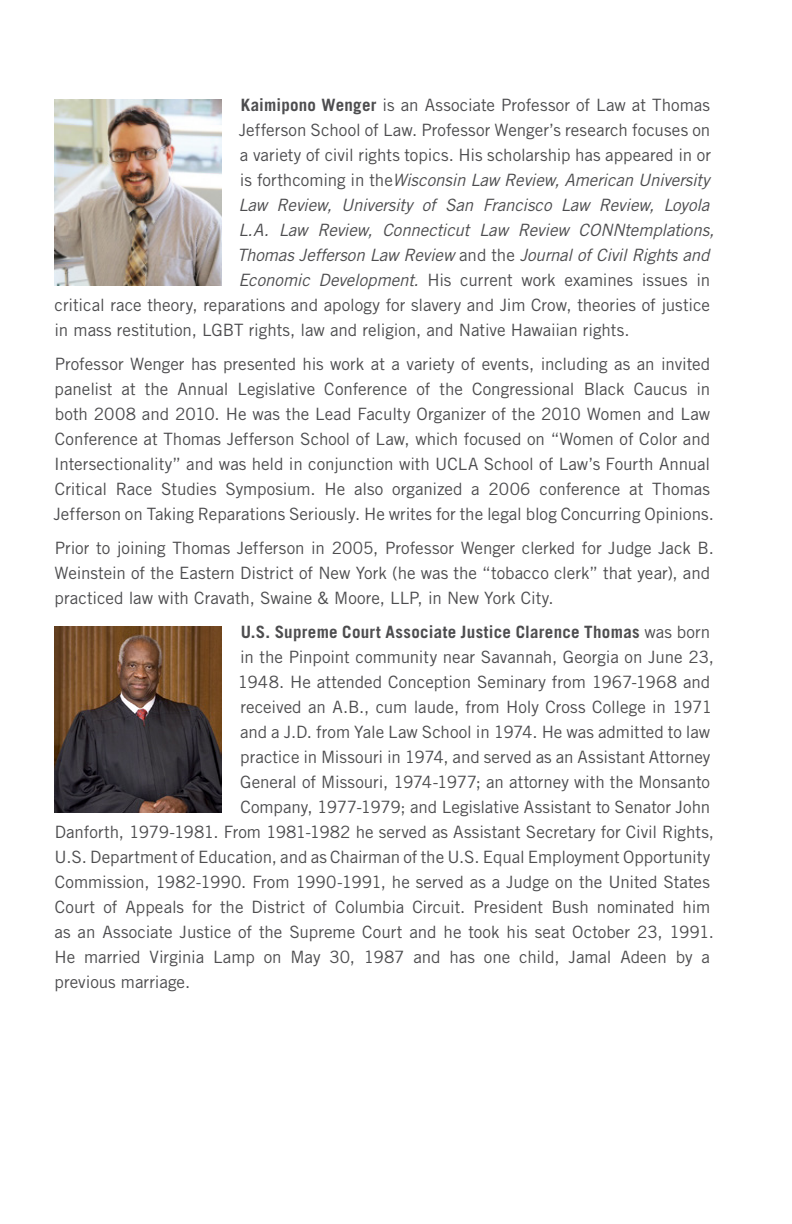
<style>
.page{position:relative;width:792px;height:1224px;background:#fff}
.page>*{position:absolute;margin:0;border:0;box-sizing:border-box;transform-origin:0 0}
.t1{font:17px/25px "Trade Gothic LT Std";letter-spacing:-.005em;color:#4d4d4f}
.t2{font:italic 17px "Trade Gothic LT Std";letter-spacing:-.01em;color:#4d4d4f}
.t3{font:700 17px "Trade Gothic LT Std";letter-spacing:.015em;color:#4d4d4f}
.s1{font-weight:700}
.s2{font-style:normal}
.s3{font-style:italic}
.s4{font-weight:400}
</style>
<div class="page">
<img style="left:54px;top:99px;width:167px;height:186px">
<img style="left:54px;top:626px;width:167px;height:186px">
<p class="t1" style="left:241px;top:93px;width:471px"><span class="s1">Kaimipono Wenger</span> is an Associate Professor of Law at Thomas</p>
<p class="t1" style="left:239px;top:118px;width:473px">Jefferson School of Law. Professor Wenger’s research focuses on</p>
<p class="t1" style="left:240px;top:143px;width:473px">a variety of civil rights topics. His scholarship has appeared in or</p>
<p class="t2" style="left:240px;top:170px;width:471px"><span class="s2">is forthcoming in the</span>Wisconsin Law Review, American University</p>
<p class="t2" style="left:239px;top:195px;width:472px">Law Review, University of San Francisco Law Review, Loyola</p>
<p class="t2" style="left:239px;top:220px;width:477px">L.A. Law Review, Connecticut Law Review CONNtemplations,</p>
<p class="t2" style="left:237px;top:245px;width:474px">Thomas Jefferson Law Review <span class="s2">and the</span> Journal of Civil Rights and</p>
<p class="t1" style="left:239px;top:268px;width:473px"><span class="s3">Economic Development.</span> His current work examines issues in</p>
<p class="t1" style="left:55px;top:293px;width:657px">critical race theory, reparations and apology for slavery and Jim Crow, theories of justice</p>
<p class="t1" style="left:55px;top:318px;width:577px">in mass restitution, LGBT rights, law and religion, and Native Hawaiian rights.</p>
<p class="t1" style="left:53px;top:352px;width:662px">Professor Wenger has presented his work at a variety of events, including as an invited panelist at the Annual Legislative Conference of the Congressional Black Caucus in both 2008 and 2010. He was the Lead Faculty Organizer of the 2010 Women and Law Conference at Thomas Jefferson School of Law, which focused on “Women of Color and Intersectionality” and was held in conjunction with UCLA School of Law’s Fourth Annual Critical Race Studies Symposium. He also organized a 2006 conference at Thomas Jefferson on Taking Reparations Seriously. He writes for the legal blog Concurring Opinions.</p>
<p class="t1" style="left:55px;top:536px;width:661px">Prior to joining Thomas Jefferson in 2005, Professor Wenger clerked for Judge Jack B.<br>Weinstein of the Eastern District of New York (he was the “tobacco clerk” that year), and practiced law with Cravath, Swaine &amp; Moore, LLP, in New York City.</p>
<p class="t3" style="left:241px;top:622px;width:471px">U.S. Supreme Court Associate Justice Clarence Thomas <span class="s4">was born</span></p>
<p class="t1" style="left:240px;top:645px;width:475px">in the Pinpoint community near Savannah, Georgia on June 23,</p>
<p class="t1" style="left:238px;top:670px;width:474px">1948. He attended Conception Seminary from 1967-1968 and</p>
<p class="t1" style="left:240px;top:695px;width:473px">received an A.B., cum laude, from Holy Cross College in 1971</p>
<p class="t1" style="left:240px;top:720px;width:472px">and a J.D. from Yale Law School in 1974. He was admitted to law</p>
<p class="t1" style="left:240px;top:745px;width:472px">practice in Missouri in 1974, and served as an Assistant Attorney</p>
<p class="t1" style="left:240px;top:770px;width:471px">General of Missouri, 1974-1977; an attorney with the Monsanto</p>
<p class="t1" style="left:240px;top:795px;width:472px">Company, 1977-1979; and Legislative Assistant to Senator John</p>
<p class="t1" style="left:55px;top:820px;width:661px">Danforth, 1979-1981. From 1981-1982 he served as Assistant Secretary for Civil Rights,</p>
<p class="t1" style="left:55px;top:845px;width:657px">U.S. Department of Education, and as Chairman of the U.S. Equal Employment Opportunity</p>
<p class="t1" style="left:55px;top:870px;width:657px">Commission, 1982-1990. From 1990-1991, he served as a Judge on the United States</p>
<p class="t1" style="left:55px;top:895px;width:657px">Court of Appeals for the District of Columbia Circuit. President Bush nominated him</p>
<p class="t1" style="left:55px;top:920px;width:661px">as an Associate Justice of the Supreme Court and he took his seat October 23, 1991.</p>
<p class="t1" style="left:55px;top:945px;width:657px">He married Virginia Lamp on May 30, 1987 and has one child, Jamal Adeen by a</p>
<p class="t1" style="left:55px;top:970px;width:137px">previous marriage.</p>
</div>
